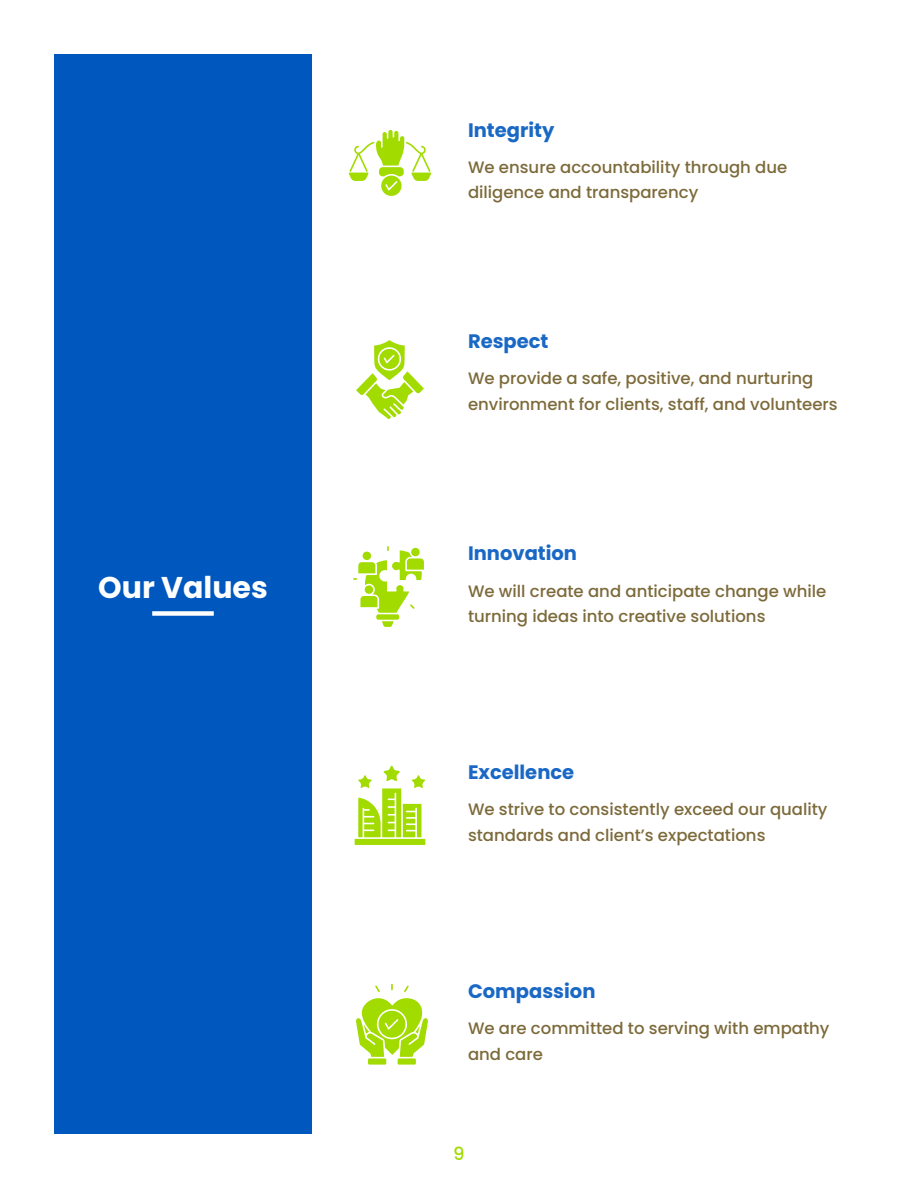
<style>
.page{position:relative;width:918px;height:1188px;background:#fff}
.page>*{position:absolute;margin:0;border:0;box-sizing:border-box;transform-origin:0 0}
.t1{font:700 30px "Poppins";color:#fff}
.t2{font:700 19.5px "Poppins";color:#1a68c5}
.t3{font:500 18px "Poppins";color:#a1db00}
.t4{font:500 16.5px/25.5px "Poppins";color:#7c6a3a}
</style>
<div class="page">
<div style="left:54px;top:54px;width:258px;height:1080px;background:#0057be"></div>
<div style="left:152px;top:611px;width:62px;height:5px;background:#fff"></div>
<svg style="left:356px;top:983px;width:72px;height:82px"></svg>
<svg style="left:355px;top:766px;width:70px;height:79px"></svg>
<svg style="left:353px;top:546px;width:71px;height:81px"></svg>
<svg style="left:349px;top:130px;width:82px;height:66px"></svg>
<svg style="left:356px;top:340px;width:68px;height:79px"></svg>
<h1 class="t1" style="left:98px;top:570px;width:171px">Our Values</h1>
<p class="t2" style="left:468px;top:119px;width:88px">Integrity</p>
<p class="t4" style="left:468px;top:155px;width:321px">We ensure accountability through due diligence and transparency</p>
<p class="t2" style="left:468px;top:330px;width:82px">Respect</p>
<p class="t4" style="left:468px;top:366px;width:371px">We provide a safe, positive, and nurturing environment for clients, staff, and volunteers</p>
<p class="t2" style="left:468px;top:542px;width:111px">Innovation</p>
<p class="t4" style="left:468px;top:578px;width:360px">We will create and anticipate change while turning ideas into creative solutions</p>
<p class="t2" style="left:468px;top:761px;width:108px">Excellence</p>
<p class="t4" style="left:468px;top:797px;width:361px">We strive to consistently exceed our quality standards and client’s expectations</p>
<p class="t2" style="left:468px;top:980px;width:129px">Compassion</p>
<p class="t4" style="left:468px;top:1016px;width:363px">We are committed to serving with empathy and care</p>
<p class="t3" style="left:453px;top:1144px;width:13px">9</p>
</div>
